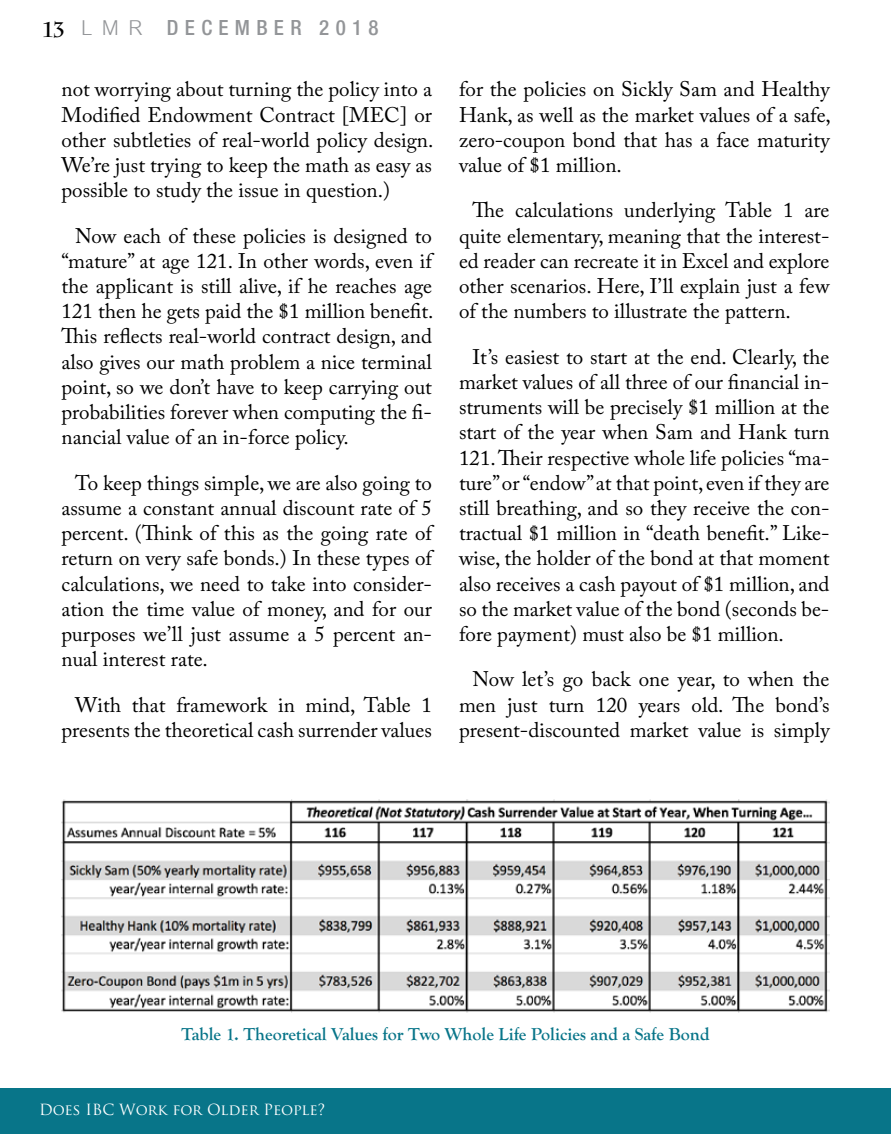
<style>
.page{position:relative;width:891px;height:1134px;background:#fff}
.page>*{position:absolute;margin:0;border:0;box-sizing:border-box;transform-origin:0 0}
.t1{font:21px/25.2px "Adobe Caslon Pro";color:#000;text-align:justify}
.t2{font:500 condensed 21px "Helvetica Neue LT Std";letter-spacing:.3em;color:#939598}
.t3{font:700 18px "Goudy Old Style T";color:#087589}
.t4{font:15px "Trajan Pro";color:#fff}
.s1{font-family:"Charlemagne Std";font-weight:700;font-stretch:normal;color:#000}
.s2{font-family:"Cordia New";font-weight:400;font-stretch:normal;font-size:31.5px}
</style>
<div class="page">
<div style="left:0;top:1089px;width:891px;height:45px;background:#087589"></div>
<img style="left:62px;top:799px;width:768px;height:213px">
<p class="t2" style="left:43px;top:15px;width:337px"><span class="s1">13</span> <span class="s2">LMR</span> DECEMBER 2018</p>
<p class="t1" style="left:62px;top:77px;width:373px">not worrying about turning the policy into a Modified Endowment Contract [MEC] or other subtleties of real-world policy design.<br>We’re just trying to keep the math as easy as possible to study the issue in question.)</p>
<p class="t1" style="left:62px;top:223px;width:373px;text-indent:14px">Now each of these policies is designed to “mature” at age 121. In other words, even if the applicant is still alive, if he reaches age 121 then he gets paid the $1 million benefit.<br>This reflects real-world contract design, and also gives our math problem a nice terminal point, so we don’t have to keep carrying out probabilities forever when computing the fi&shy;nancial value of an in-force policy.</p>
<p class="t1" style="left:62px;top:470px;width:372px;text-indent:14px">To keep things simple, we are also going to assume a constant annual discount rate of 5 percent. (Think of this as the going rate of return on very safe bonds.) In these types of calculations, we need to take into consider&shy;ation the time value of money, and for our purposes we’ll just assume a 5 percent an&shy;nual interest rate.</p>
<p class="t1" style="left:62px;top:692px;width:372px;text-align:right">With that framework in mind, Table 1 presents the theoretical cash surrender values</p>
<p class="t1" style="left:459px;top:77px;width:373px">for the policies on Sickly Sam and Healthy Hank, as well as the market values of a safe, zero-coupon bond that has a face maturity value of $1 million.</p>
<p class="t1" style="left:459px;top:198px;width:372px;text-indent:14px">The calculations underlying Table 1 are quite elementary, meaning that the interest&shy;ed reader can recreate it in Excel and explore other scenarios. Here, I’ll explain just a few of the numbers to illustrate the pattern.</p>
<p class="t1" style="left:459px;top:344px;width:372px;text-indent:14px">It’s easiest to start at the end. Clearly, the market values of all three of our financial in&shy;struments will be precisely $1 million at the start of the year when Sam and Hank turn 121. Their respective whole life policies “ma&shy;ture” or “endow” at that point, even if they are still breathing, and so they receive the con&shy;tractual $1 million in “death benefit.” Like&shy;wise, the holder of the bond at that moment also receives a cash payout of $1 million, and so the market value of the bond (seconds be&shy;fore payment) must also be $1 million.</p>
<p class="t1" style="left:459px;top:667px;width:372px;text-indent:14px">Now let’s go back one year, to when the men just turn 120 years old. The bond’s present-discounted market value is simply</p>
<p class="t3" style="left:181px;top:1024px;width:530px">Table 1. Theoretical Values for Two Whole Life Policies and a Safe Bond</p>
<p class="t4" style="left:39px;top:1100px;width:288px">Does IBC Work for Older People?</p>
</div>
